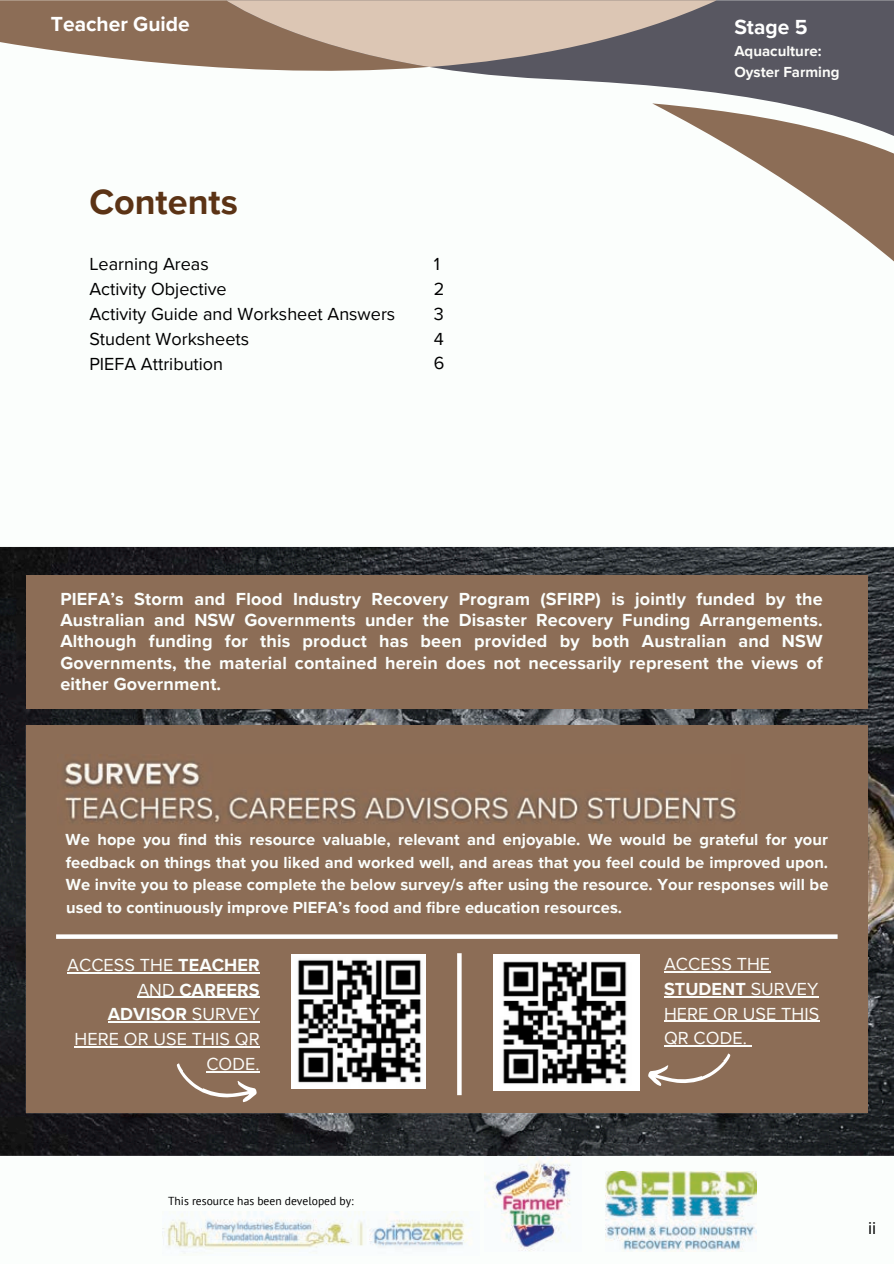
<style>
.page{position:relative;width:894px;height:1264px;background:#fff}
.page>*{position:absolute;margin:0;border:0;box-sizing:border-box;transform-origin:0 0}
.t1{font:700 36px "Proxima Nova";color:#5b3315}
.t2{font:700 21px "Proxima Nova";color:#fff}
.t3{font:700 18px/21.3px "Proxima Nova";letter-spacing:.01em;color:#fbfefc;text-align:justify}
.t4{font:18px/24.8px "Proxima Nova";color:#000}
.t5{font:18px/24.8px "Proxima Nova";letter-spacing:.005em;color:#fcfcf9}
.t6{font:700 16.5px/22.5px "Proxima Nova";letter-spacing:.005em;color:#fbfefc;text-align:justify}
.t7{font:700 15px/20.2px "Proxima Nova";color:#fcfcf9}
.t8{font:11.55px "PT Sans";color:#000}
.s1{font-weight:400}
.s2{font-weight:400;color:#fcfcf9}
.s3{font-weight:700}
</style>
<div class="page">
<div style="left:0;top:0;width:893px;height:1263px;background:#fbfefc"></div>
<svg style="left:0;top:0;width:226px;height:68px;fill:#8c6d56"></svg>
<svg style="left:226px;top:0;width:667px;height:103px;fill:#585761"></svg>
<svg style="left:226px;top:0;width:490px;height:67px;background:#b29f92"></svg>
<svg style="left:652px;top:103px;width:241px;height:158px"></svg>
<img style="left:0;top:547px;width:893px;height:608px">
<div style="left:26px;top:575px;width:841px;height:134px;background:#8c6d56"></div>
<div style="left:26px;top:725px;width:841px;height:388px;background:#8c6d56"></div>
<svg style="left:177px;top:1063px;width:80px;height:39px"></svg>
<svg style="left:648px;top:1053px;width:82px;height:32px"></svg>
<svg style="left:56px;top:934px;width:781px;height:4px;background:#f3f0ee"></svg>
<svg style="left:457px;top:953px;width:4px;height:142px"></svg>
<img style="left:605px;top:1171px;width:150px;height:80px">
<img style="left:163px;top:1211px;width:305px;height:38px">
<img style="left:484px;top:1155px;width:97px;height:96px">
<img style="left:291px;top:954px;width:134px;height:134px">
<img style="left:493px;top:954px;width:146px;height:136px">
<hr style="left:663px;top:971px;width:107px;height:1px;background:#fcfcf9">
<hr style="left:663px;top:995px;width:87px;height:2px;background:#fcfcf9">
<hr style="left:750px;top:995px;width:68px;height:2px;background:#fcfcf9">
<hr style="left:663px;top:1020px;width:156px;height:1px;background:#fcfcf9">
<hr style="left:663px;top:1045px;width:83px;height:1px;background:#fcfcf9">
<img style="left:64px;top:761px;width:674px;height:63px">
<hr style="left:67px;top:971px;width:68px;height:2px;background:#fbfefc">
<hr style="left:135px;top:971px;width:43px;height:2px;background:#fbfefc">
<hr style="left:178px;top:971px;width:81px;height:2px;background:#fbfefc">
<hr style="left:137px;top:996px;width:42px;height:1px;background:#fbfefc">
<hr style="left:179px;top:996px;width:80px;height:1px;background:#fbfefc">
<hr style="left:108px;top:1021px;width:84px;height:1px;background:#fbfefc">
<hr style="left:192px;top:1021px;width:67px;height:1px;background:#fbfefc">
<hr style="left:75px;top:1046px;width:44px;height:1px;background:#fcfcf9">
<hr style="left:124px;top:1046px;width:135px;height:1px;background:#fcfcf9">
<hr style="left:206px;top:1070px;width:53px;height:2px;background:#fcfcf9">
<p class="t2" style="left:51px;top:12px;width:140px">Teacher Guide</p>
<h1 class="t1" style="left:89px;top:180px;width:150px">Contents</h1>
<p class="t4" style="left:89px;top:252px;width:307px">Learning Areas<br>Activity Objective<br>Activity Guide and Worksheet Answers<br>Student Worksheets<br>PIEFA Attribution</p>
<p class="t4" style="left:433px;top:252px;width:12px">1<br>2<br>3<br>4<br>6</p>
<p class="t2" style="left:734px;top:15px;width:75px">Stage 5</p>
<p class="t7" style="left:734px;top:42px;width:107px">Aquaculture:<br>Oyster Farming</p>
<p class="t3" style="left:60px;top:588px;width:763px">PIEFA’s Storm and Flood Industry Recovery Program (SFIRP) is jointly funded by the Australian and NSW Governments under the Disaster Recovery Funding Arrangements.<br>Although funding for this product has been provided by both Australian and NSW Governments, the material contained herein does not necessarily represent the views of either Government.</p>
<p class="t6" style="left:66px;top:829px;width:764px">We hope you find this resource valuable, relevant and enjoyable. We would be grateful for your feedback on things that you liked and worked well, and areas that you feel could be improved upon.<br>We invite you to please complete the below survey/s after using the resource. Your responses will be used to continuously improve PIEFA’s food and fibre education resources.</p>
<p class="t3" style="left:67px;top:952px;width:194px;line-height:24.8px;text-align:right"><span class="s1">ACCESS THE</span> TEACHER<br><span class="s1">AND</span> CAREERS<br>ADVISOR <span class="s1">SURVEY<br></span><span class="s2">HERE OR USE THIS QR<br>CODE.</span></p>
<p class="t5" style="left:663px;top:952px;width:157px">ACCESS THE<br><span class="s3">STUDENT</span> SURVEY<br>HERE OR USE THIS<br>QR CODE.</p>
<p class="t8" style="left:168px;top:1193px;width:187px">This resource has been developed by:</p>
<p class="t4" style="left:868px;top:1216px;width:10px">ii</p>
</div>
